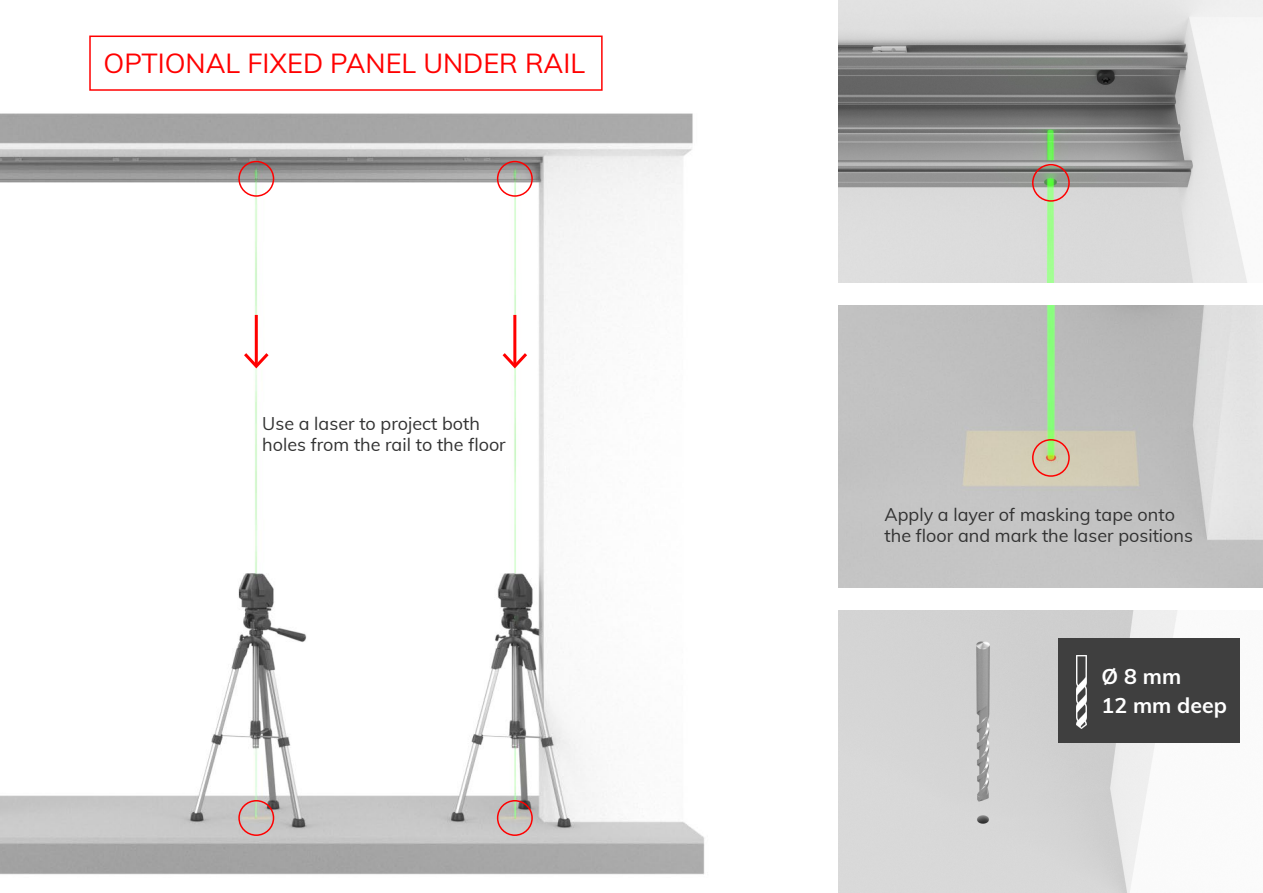
<style>
.page{position:relative;width:1263px;height:893px;background:#fff}
.page>*{position:absolute;margin:0;border:0;box-sizing:border-box;transform-origin:0 0}
.t1{font:27px "Muli";color:#f00}
.t2{font:700 21.3px/28.8px "Muli";color:#fff}
.t3{font:18px/21.6px "Muli";color:#323232}
</style>
<div class="page">
<img style="left:0;top:113px;width:705px;height:762px">
<img style="left:839px;top:0;width:424px;height:283px">
<img style="left:839px;top:305px;width:424px;height:283px">
<img style="left:839px;top:610px;width:401px;height:283px">
<div style="left:497px;top:161px;width:36px;height:36px;border:2px solid #f00;border-radius:50%"></div>
<div style="left:1032px;top:164px;width:38px;height:38px;border:2px solid #f00;border-radius:50%"></div>
<div style="left:1032px;top:439px;width:38px;height:38px;border:2px solid #f00;border-radius:50%"></div>
<div style="left:238px;top:161px;width:36px;height:36px;border:2px solid #f00;border-radius:50%"></div>
<div style="left:497px;top:800px;width:36px;height:36px;border:2px solid #f00;border-radius:50%"></div>
<div style="left:238px;top:800px;width:36px;height:36px;border:2px solid #f00;border-radius:50%"></div>
<div style="left:1058px;top:639px;width:182px;height:104px;background:#3f3f3f"></div>
<img style="left:1076px;top:655px;width:10px;height:73px">
<hr style="left:255px;top:315px;width:3px;height:50px;background:#f00">
<svg style="left:244px;top:353px;width:25px;height:15px"></svg>
<hr style="left:513px;top:315px;width:3px;height:50px;background:#f00">
<svg style="left:503px;top:353px;width:24px;height:15px"></svg>
<div style="left:89px;top:36px;width:514px;height:55px;border:2px solid #f00"></div>
<h1 class="t1" style="left:104px;top:44px;width:483px">OPTIONAL FIXED PANEL UNDER RAIL</h1>
<p class="t3" style="left:262px;top:411px;width:245px">Use a laser to project both holes from the rail to the floor</p>
<p class="t3" style="left:884px;top:503px;width:310px">Apply a layer of masking tape onto the floor and mark the laser positions</p>
<p class="t2" style="left:1101px;top:661px;width:127px">Ø 8 mm<br>12 mm deep</p>
</div>
